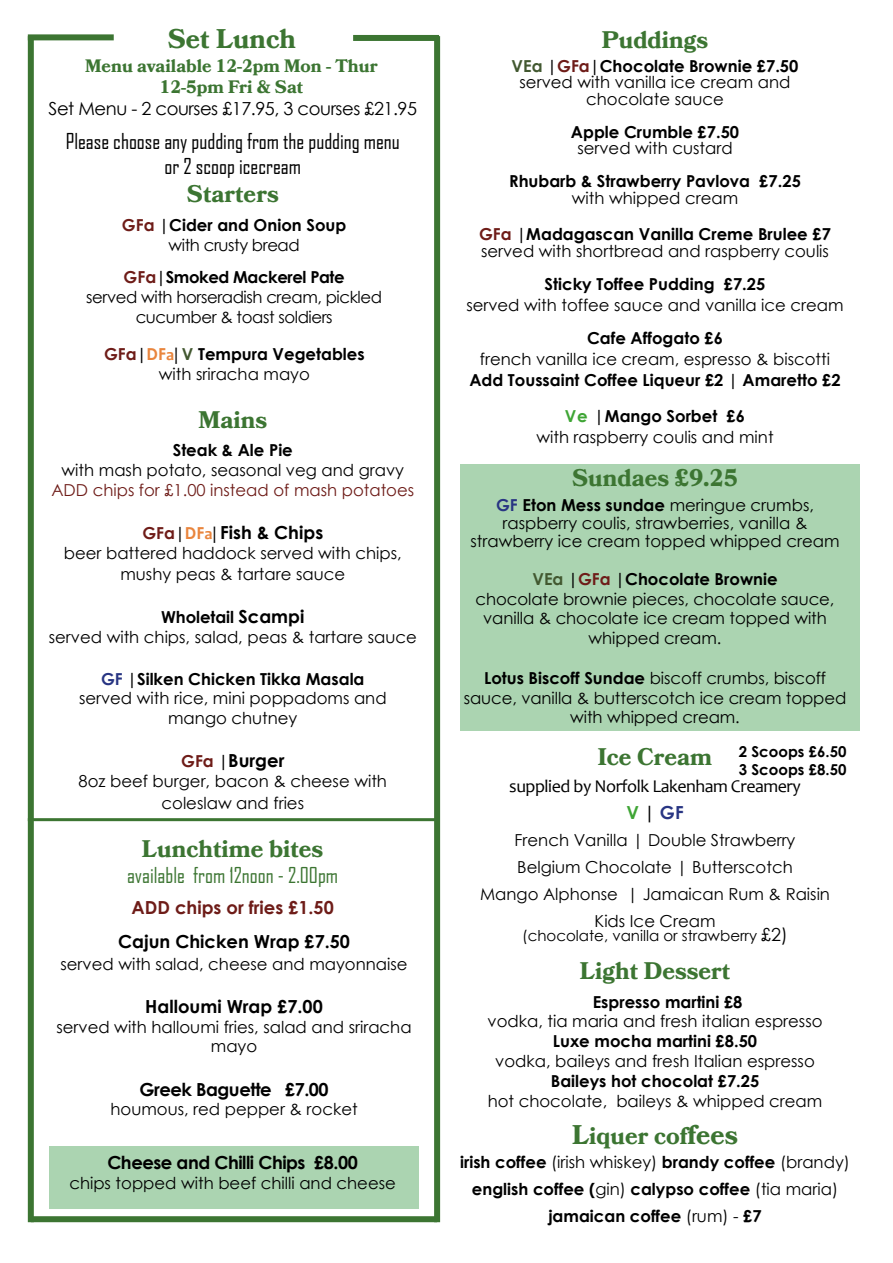
<style>
.page{position:relative;width:893px;height:1263px;background:#fff}
.page>*{position:absolute;margin:0;border:0;box-sizing:border-box;transform-origin:0 0}
.t1{font:700 27px "Bookmania";color:#3c7532}
.t2{font:700 24px "Bookmania";color:#3c7532}
.t3{font:21px/25.2px "Agency FB";color:#000;text-align:center}
.t4{font:21px "Agency FB";color:#3c7532}
.t5{font:700 18px "Century Gothic";color:#000}
.t6{font:700 18px "Century Gothic";letter-spacing:-.025em;color:#000}
.t7{font:700 18px/21.6px "Bookmania";color:#3c7532;text-align:center}
.t8{font:18px "Century Gothic";letter-spacing:-.025em;color:#000}
.t9{font:18px "Candara";letter-spacing:-.025em;color:#000}
.t10{font:700 18px "Century Gothic";color:#6e1c18}
.t11{font:700 18px "Century Gothic";color:#283583}
.t12{font:16.5px/19.8px "Century Gothic";color:#000;text-align:center}
.t13{font:700 16.5px/27px "Century Gothic";color:#000;text-align:center}
.t14{font:16.5px/19.8px "Century Gothic";letter-spacing:-.025em;color:#000;text-align:center}
.t15{font:16.5px "Century Gothic";color:#6e1c18}
.t16{font:15px "Century Gothic";color:#000}
.t17{font:700 15px/18px "Century Gothic";color:#000}
.s1{color:#6e1c18}
.s2{font-weight:400}
.s3{font-weight:700;color:#6e1c18}
.s4{font-weight:700}
.s5{color:#e9853d}
.s6{font-family:"Candara";color:#e9853d}
.s7{font-family:"Candara";font-weight:400}
.s8{color:#425830}
.s9{font-size:16.5px;color:#6e1c18}
.s10{font-size:16.5px}
.s11{font-size:16.5px;color:#e9853d}
.s12{font-family:"Candara";font-size:16.5px;color:#e9853d}
.s13{font-family:"Candara";font-weight:400;font-size:16.5px}
.s14{font-weight:700;font-size:18px}
.s15{font-weight:700;color:#283583}
.s16{font-weight:700;color:#425830}
.s17{font-weight:700;color:#3fa535}
.s18{color:#3fa535}
.s19{color:#000}
.s20{font-size:18px}
.s21{font-size:27px}
</style>
<div class="page">
<div style="left:49px;top:1146px;width:370px;height:63px;background:#abd4b1"></div>
<div style="left:460px;top:464px;width:400px;height:267px;background:#abd4b1"></div>
<div style="left:28px;top:36px;width:6px;height:1186px;background:#3c7532"></div>
<div style="left:434px;top:36px;width:6px;height:1186px;background:#3c7532"></div>
<div style="left:31px;top:1216px;width:406px;height:6px;background:#3c7532"></div>
<div style="left:28px;top:34px;width:86px;height:6px;background:#3c7532"></div>
<div style="left:353px;top:35px;width:86px;height:6px;background:#3c7532"></div>
<hr style="left:28px;top:818px;width:411px;height:3px;background:#3c7532">
<h1 class="t1" style="left:168px;top:23px;width:130px">Set Lunch</h1>
<p class="t7" style="left:85px;top:55px;width:294px">Menu available 12-2pm Mon - Thur<br>12-5pm Fri &amp; Sat</p>
<p class="t8" style="left:49px;top:96px;width:370px">Set Menu - 2 courses £17.95, 3 courses £21.95</p>
<p class="t3" style="left:66px;top:128px;width:336px">Please choose any pudding from the pudding menu or 2 scoop icecream</p>
<h2 class="t2" style="left:187px;top:179px;width:93px">Starters</h2>
<p class="t13" style="left:122px;top:214px;width:226px;line-height:19.8px"><span class="s1">GFa</span> |Cider and Onion Soup <span class="s2">with crusty bread</span></p>
<p class="t14" style="left:86px;top:267px;width:297px"><span class="s3">GFa</span><span class="s4">|Smoked Mackerel Pate<br></span>served with horseradish cream, pickled cucumber &amp; toast soldiers</p>
<p class="t13" style="left:104px;top:343px;width:262px;line-height:19.8px"><span class="s1">GFa</span>|<span class="s5">DF</span><span class="s6">a</span><span class="s7">|</span> <span class="s8">V</span> Tempura Vegetables <span class="s2">with sriracha mayo</span></p>
<h2 class="t2" style="left:198px;top:405px;width:70px">Mains</h2>
<p class="t13" style="left:173px;top:436px;width:122px">Steak &amp; Ale Pie</p>
<p class="t12" style="left:62px;top:460px;width:344px">with mash potato, seasonal veg and gravy</p>
<p class="t15" style="left:51px;top:478px;width:364px">ADD chips for £1.00 instead of mash potatoes</p>
<p class="t5" style="left:142px;top:519px;width:182px"><span class="s9">GFa</span><span class="s10">|</span><span class="s11">DF</span><span class="s12">a</span><span class="s13">|</span> Fish &amp; Chips</p>
<p class="t12" style="left:64px;top:542px;width:339px;line-height:21.6px">beer battered haddock served with chips, mushy peas &amp; tartare sauce</p>
<p class="t12" style="left:49px;top:607px;width:369px"><span class="s4">Wholetail</span> <span class="s14">Scampi<br></span>served with chips, salad, peas &amp; tartare sauce</p>
<p class="t12" style="left:79px;top:668px;width:309px"><span class="s15">GF</span> <span class="s4">|Silken Chicken Tikka Masala </span>served with rice, mini poppadoms and mango chutney</p>
<p class="t5" style="left:181px;top:747px;width:105px"><span class="s9">GFa</span> <span class="s10">|</span>Burger</p>
<p class="t12" style="left:79px;top:770px;width:310px;line-height:21.6px">8oz beef burger, bacon &amp; cheese with coleslaw and fries</p>
<h2 class="t2" style="left:142px;top:834px;width:183px">Lunchtime bites</h2>
<p class="t4" style="left:127px;top:862px;width:213px">available from 12noon - 2.00pm</p>
<p class="t10" style="left:131px;top:893px;width:204px">ADD chips or fries £1.50</p>
<p class="t5" style="left:118px;top:928px;width:233px">Cajun Chicken Wrap £7.50</p>
<p class="t12" style="left:61px;top:953px;width:349px">served with salad, cheese and mayonnaise</p>
<p class="t5" style="left:145px;top:992px;width:179px">Halloumi Wrap £7.00</p>
<p class="t12" style="left:56px;top:1016px;width:357px">served with halloumi fries, salad and sriracha mayo</p>
<p class="t6" style="left:139px;top:1075px;width:191px">Greek Baguette £7.00</p>
<p class="t12" style="left:110px;top:1099px;width:249px">houmous, red pepper &amp; rocket</p>
<p class="t6" style="left:107px;top:1149px;width:252px">Cheese and Chilli Chips £8.00</p>
<p class="t12" style="left:69px;top:1173px;width:328px">chips topped with beef chilli and cheese</p>
<h2 class="t2" style="left:602px;top:26px;width:108px">Puddings</h2>
<p class="t12" style="left:512px;top:57px;width:288px;line-height:16.5px"><span class="s16">VEa</span> <span class="s4">|</span><span class="s3">GFa</span><span class="s4">|Chocolate Brownie £7.50 </span>served with vanilla ice cream and chocolate sauce</p>
<p class="t13" style="left:571px;top:118px;width:170px">Apple Crumble £7.50</p>
<p class="t12" style="left:577px;top:138px;width:157px">served with custard</p>
<p class="t13" style="left:509px;top:167px;width:293px">Rhubarb &amp; Strawberry Pavlova £7.25</p>
<p class="t12" style="left:572px;top:188px;width:168px">with whipped cream</p>
<p class="t12" style="left:479px;top:226px;width:353px;line-height:16.5px;text-align:left"><span class="s3">GFa</span> <span class="s4">|Madagascan Vanilla Creme Brulee £7 </span>served with shortbread and raspberry coulis</p>
<p class="t13" style="left:545px;top:269px;width:222px">Sticky Toffee Pudding £7.25</p>
<p class="t12" style="left:466px;top:295px;width:379px">served with toffee sauce and vanilla ice cream</p>
<p class="t13" style="left:587px;top:323px;width:137px">Cafe Affogato £6</p>
<p class="t12" style="left:480px;top:349px;width:352px">french vanilla ice cream, espresso &amp; biscotti</p>
<p class="t13" style="left:469px;top:365px;width:373px">Add Toussaint Coffee Liqueur £2 | Amaretto £2</p>
<p class="t12" style="left:536px;top:405px;width:239px;line-height:21px"><span class="s17">Ve</span> <span class="s4">|Mango Sorbet £6<br></span>with raspberry coulis and mint</p>
<h2 class="t2" style="left:572px;top:463px;width:167px">Sundaes £9.25</h2>
<p class="t12" style="left:471px;top:496px;width:371px;line-height:18px"><span class="s15">GF</span> <span class="s4">Eton Mess sundae</span> meringue crumbs, raspberry coulis, strawberries, vanilla &amp; strawberry ice cream topped whipped cream</p>
<p class="t12" style="left:476px;top:569px;width:360px"><span class="s16">VEa</span> <span class="s4">|</span><span class="s3">GFa</span> <span class="s4">|Chocolate Brownie<br></span>chocolate brownie pieces, chocolate sauce, vanilla &amp; chocolate ice cream topped with whipped cream.</p>
<p class="t12" style="left:464px;top:668px;width:384px"><span class="s4">Lotus Biscoff Sundae</span> biscoff crumbs, biscoff sauce, vanilla &amp; butterscotch ice cream topped with whipped cream.</p>
<p class="t17" style="left:739px;top:742px;width:109px">2 Scoops £6.50<br>3 Scoops £8.50</p>
<h2 class="t2" style="left:598px;top:742px;width:116px">Ice Cream</h2>
<p class="t9" style="left:509px;top:775px;width:293px">supplied by Norfolk Lakenham Creamery</p>
<p class="t11" style="left:626px;top:799px;width:59px"><span class="s18">V</span> <span class="s19">|</span> GF</p>
<p class="t12" style="left:480px;top:826px;width:351px;line-height:27px">French Vanilla | Double Strawberry<br>Belgium Chocolate | Butterscotch<br>Mango Alphonse | Jamaican Rum &amp; Raisin<br>Kids Ice Cream</p>
<p class="t16" style="left:522px;top:925px;width:267px">(chocolate, vanilla or strawberry <span class="s20">£2)</span></p>
<h2 class="t2" style="left:580px;top:957px;width:152px">Light Dessert</h2>
<p class="t13" style="left:593px;top:987px;width:151px">Espresso martini £8</p>
<p class="t12" style="left:487px;top:1011px;width:336px">vodka, tia maria and fresh italian espresso</p>
<p class="t13" style="left:553px;top:1027px;width:206px">Luxe mocha martini £8.50</p>
<p class="t12" style="left:495px;top:1051px;width:321px">vodka, baileys and fresh Italian espresso</p>
<p class="t13" style="left:551px;top:1066px;width:210px">Baileys hot chocolat £7.25</p>
<p class="t12" style="left:488px;top:1090px;width:336px">hot chocolate, baileys &amp; whipped cream</p>
<h2 class="t2" style="left:572px;top:1122px;width:167px"><span class="s21">L</span>iquer cof<span class="s21">fees</span></h2>
<p class="t13" style="left:460px;top:1148px;width:391px">irish coffee <span class="s2">(irish whiskey)</span> brandy coffee <span class="s2">(brandy) </span>english coffee (<span class="s2">gin)</span> calypso coffee <span class="s2">(tia maria) </span>jamaican coffee <span class="s2">(rum) -</span> £7</p>
</div>
